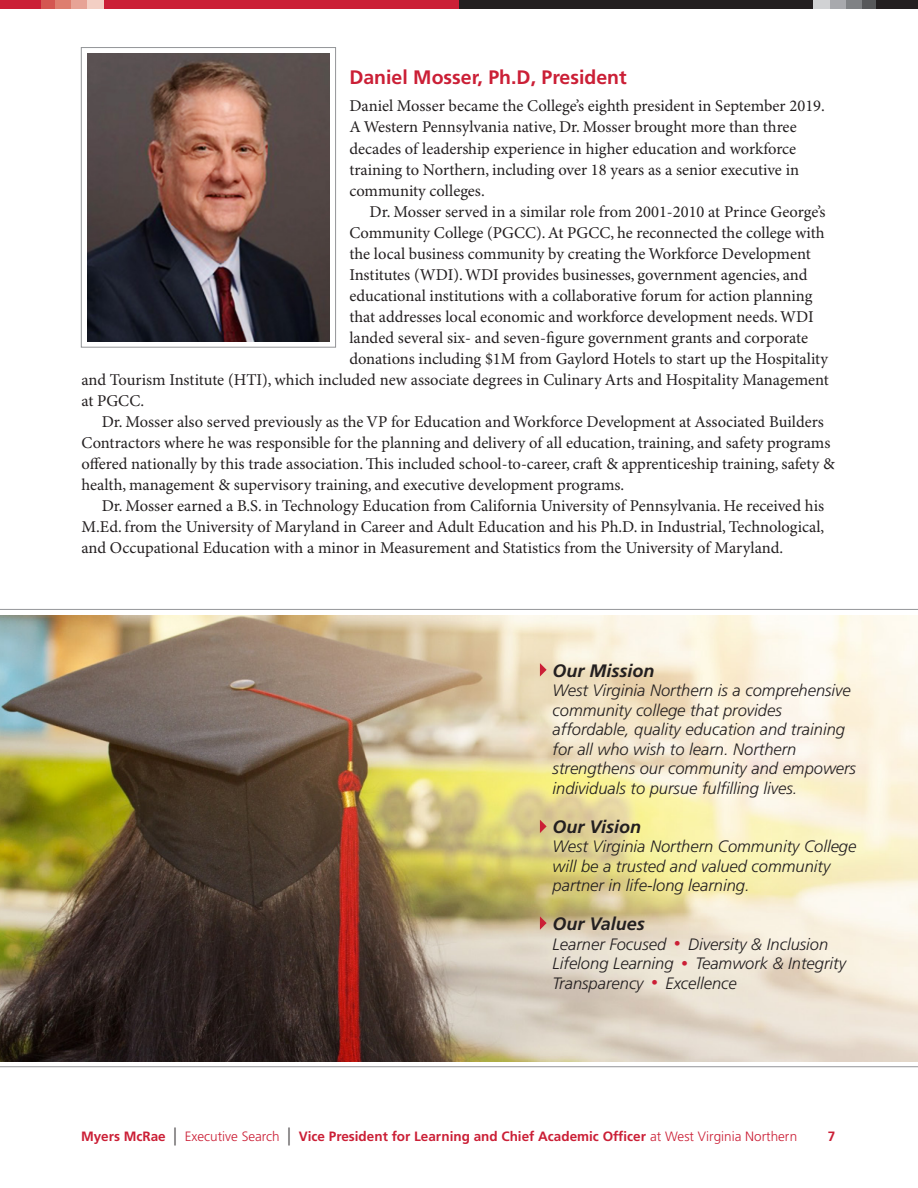
<style>
.page{position:relative;width:918px;height:1188px;background:#fff}
.page>*{position:absolute;margin:0;border:0;box-sizing:border-box;transform-origin:0 0}
.t1{font:700 19.5px "Frutiger LT Pro";color:#cb1f36}
.t2{font:italic 700 18px "Frutiger LT Pro";color:#231f20}
.t3{font:16.5px/21px "Minion Pro";color:#231f20}
.t4{font:italic 300 16.5px/19.5px "Frutiger LT Pro";color:#231f20}
.t5{font:700 13.5px "Frutiger LT Pro";color:#cb1f36}
.s1{font-size:13.5px;color:#cb1f36}
.s2{font-weight:300;font-stretch:condensed;font-size:18px;color:#231f20}
.s3{font-weight:300}
</style>
<div class="page">
<div style="left:0;top:0;width:783px;height:9px;background:#cb1f36"></div>
<div style="left:41px;top:0;width:61px;height:9px;background:#d45651"></div>
<div style="left:56px;top:0;width:16px;height:9px;background:#de7e6f"></div>
<div style="left:72px;top:0;width:16px;height:9px;background:#e7a396"></div>
<div style="left:88px;top:0;width:16px;height:9px;background:#f3cfc4"></div>
<div style="left:459px;top:0;width:459px;height:9px;background:#231f20"></div>
<div style="left:815px;top:0;width:61px;height:9px;background:#57585a"></div>
<div style="left:845px;top:0;width:16px;height:9px;background:#808285"></div>
<div style="left:829px;top:0;width:16px;height:9px;background:#a8a9ad"></div>
<div style="left:813px;top:0;width:16px;height:9px;background:#d1d2d4"></div>
<svg style="left:81px;top:47px;width:255px;height:301px;background:#695654"></svg>
<img style="left:0;top:609px;width:918px;height:458px">
<svg style="left:540px;top:663px;width:7px;height:13px"></svg>
<svg style="left:540px;top:820px;width:7px;height:13px"></svg>
<svg style="left:540px;top:916px;width:7px;height:14px"></svg>
<p class="t1" style="left:349px;top:65px;width:279px">Daniel Mosser, Ph.D, President</p>
<p class="t3" style="left:349px;top:96px;width:477px">Daniel Mosser became the College’s eighth president in September 2019.<br>A Western Pennsylvania native, Dr. Mosser brought more than three decades of leadership experience in higher education and workforce training to Northern, including over 18 years as a senior executive in community colleges.</p>
<p class="t3" style="left:370px;top:201px;width:457px">Dr. Mosser served in a similar role from 2001-2010 at Prince George’s</p>
<p class="t3" style="left:349px;top:222px;width:477px">Community College (PGCC). At PGCC, he reconnected the college with</p>
<p class="t3" style="left:349px;top:243px;width:463px">the local business community by creating the Workforce Development</p>
<p class="t3" style="left:349px;top:264px;width:460px">Institutes (WDI). WDI provides businesses, government agencies, and</p>
<p class="t3" style="left:349px;top:285px;width:465px">educational institutions with a collaborative forum for action planning</p>
<p class="t3" style="left:349px;top:306px;width:466px">that addresses local economic and workforce development needs. WDI</p>
<p class="t3" style="left:349px;top:327px;width:460px">landed several six- and seven-figure government grants and corporate</p>
<p class="t3" style="left:349px;top:348px;width:480px">donations including $1M from Gaylord Hotels to start up the Hospitality</p>
<p class="t3" style="left:81px;top:369px;width:749px">and Tourism Institute (HTI), which included new associate degrees in Culinary Arts and Hospitality Management</p>
<p class="t3" style="left:81px;top:390px;width:64px">at PGCC.</p>
<p class="t3" style="left:102px;top:411px;width:724px">Dr. Mosser also served previously as the VP for Education and Workforce Development at Associated Builders</p>
<p class="t3" style="left:81px;top:432px;width:750px">Contractors where he was responsible for the planning and delivery of all education, training, and safety programs</p>
<p class="t3" style="left:81px;top:453px;width:755px">offered nationally by this trade association. This included school-to-career, craft &amp; apprenticeship training, safety &amp;</p>
<p class="t3" style="left:81px;top:474px;width:544px">health, management &amp; supervisory training, and executive development programs.</p>
<p class="t3" style="left:102px;top:495px;width:724px">Dr. Mosser earned a B.S. in Technology Education from California University of Pennsylvania. He received his</p>
<p class="t3" style="left:81px;top:516px;width:744px">M.Ed. from the University of Maryland in Career and Adult Education and his Ph.D. in Industrial, Technological,</p>
<p class="t3" style="left:81px;top:537px;width:703px">and Occupational Education with a minor in Measurement and Statistics from the University of Maryland.</p>
<p class="t2" style="left:553px;top:660px;width:103px">Our Mission</p>
<p class="t4" style="left:553px;top:681px;width:305px">West Virginia Northern is a comprehensive community college that provides affordable, quality education and training for all who wish to learn. Northern strengthens our community and empowers individuals to pursue fulfilling lives.</p>
<p class="t2" style="left:553px;top:816px;width:90px">Our Vision</p>
<p class="t4" style="left:553px;top:837px;width:305px">West Virginia Northern Community College will be a trusted and valued community partner in life-long learning.</p>
<p class="t2" style="left:553px;top:913px;width:94px">Our Values</p>
<p class="t4" style="left:553px;top:934px;width:295px">Learner Focused <span class="s1">•</span> Diversity &amp; Inclusion<br>Lifelong Learning <span class="s1">•</span> Teamwork &amp; Integrity<br>Transparency <span class="s1">•</span> Excellence</p>
<p class="t5" style="left:81px;top:1128px;width:718px">Myers McRae <span class="s2">|</span> <span class="s3">Executive Search</span> <span class="s2">|</span> Vice President for Learning and Chief Academic Officer <span class="s3">at West Virginia Northern</span></p>
<p class="t5" style="left:828px;top:1128px;width:9px">7</p>
</div>
